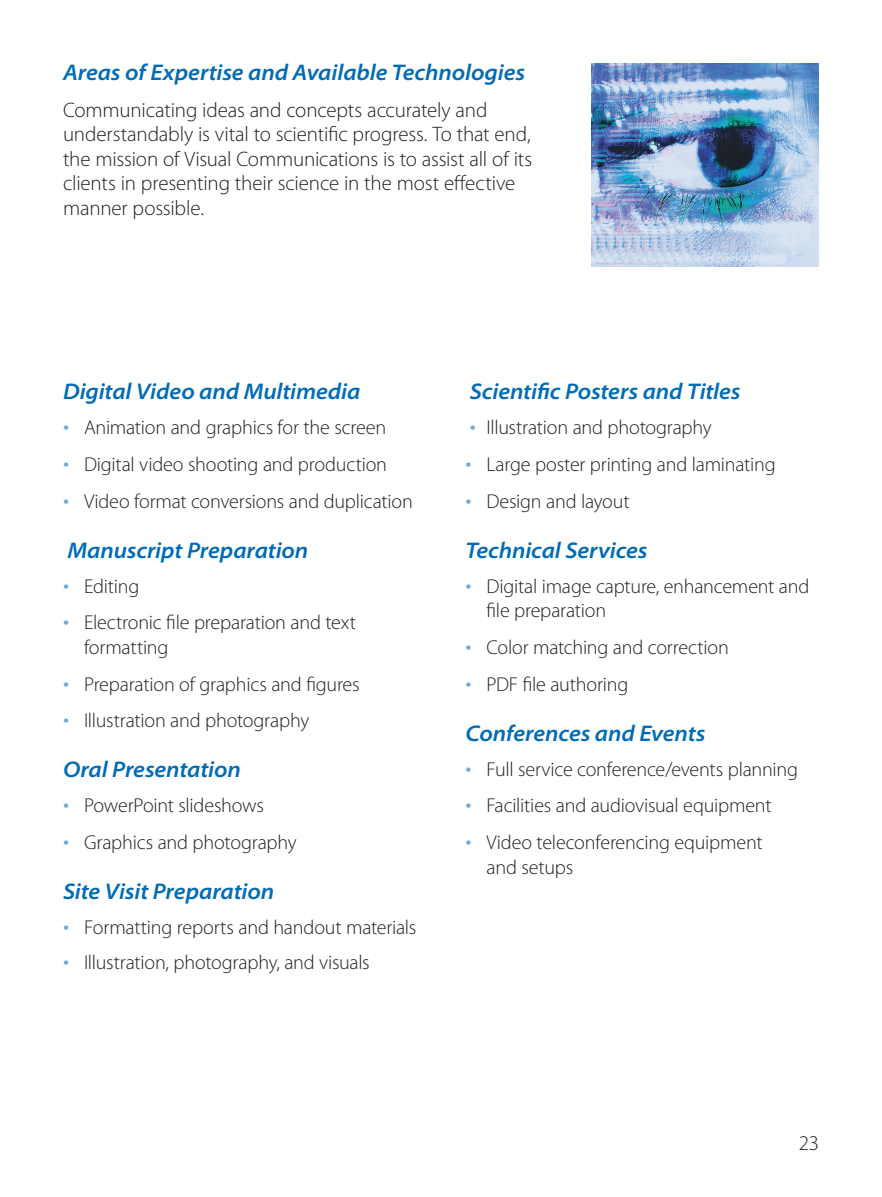
<style>
.page{position:relative;width:882px;height:1197px;background:#fff}
.page>*{position:absolute;margin:0;border:0;box-sizing:border-box;transform-origin:0 0}
._2_02_-_Subhead{font:italic 600 semi-expanded 22.75px "Myriad Pro";letter-spacing:-.005em;color:#006bb6}
._3_01_-_Body_text{font:300 21px/24.5px "Myriad Pro";letter-spacing:-.01em;color:#231f20}
._3_03_-_Bullet_text{font:300 20.12px/24.5px "Myriad Pro";letter-spacing:-.01em;color:#231f20}
.s1{font-size:24.5px;color:#72aad6}
</style>
<div class="page">
<img style="left:591px;top:63px;width:228px;height:204px">
<p class="_2_02_-_Subhead" style="left:63px;top:60px;width:464px">Areas of Expertise and Available Technologies</p>
<p class="_3_01_-_Body_text" style="left:63px;top:98px;width:471px">Communicating ideas and concepts accurately and understandably is vital to scientific progress. To that end, the mission of Visual Communications is to assist all of its clients in presenting their science in the most effective manner possible.</p>
<p class="_2_02_-_Subhead" style="left:63px;top:379px;width:299px">Digital Video and Multimedia</p>
<p class="_3_03_-_Bullet_text" style="left:63px;top:415px;width:325px"><span class="s1">•</span> Animation and graphics for the screen</p>
<p class="_3_03_-_Bullet_text" style="left:63px;top:452px;width:326px"><span class="s1">•</span> Digital video shooting and production</p>
<p class="_3_03_-_Bullet_text" style="left:63px;top:489px;width:351px"><span class="s1">•</span> Video format conversions and duplication</p>
<p class="_2_02_-_Subhead" style="left:67px;top:537px;width:243px">Manuscript Preparation</p>
<p class="_3_03_-_Bullet_text" style="left:63px;top:574px;width:78px"><span class="s1">•</span> Editing</p>
<p class="_3_03_-_Bullet_text" style="left:84px;top:611px;width:274px;text-indent:-21px"><span class="s1">•</span> Electronic file preparation and text formatting</p>
<p class="_3_03_-_Bullet_text" style="left:63px;top:672px;width:298px"><span class="s1">•</span> Preparation of graphics and figures</p>
<p class="_3_03_-_Bullet_text" style="left:63px;top:709px;width:248px"><span class="s1">•</span> Illustration and photography</p>
<p class="_2_02_-_Subhead" style="left:63px;top:757px;width:179px">Oral Presentation</p>
<p class="_3_03_-_Bullet_text" style="left:63px;top:794px;width:203px"><span class="s1">•</span> PowerPoint slideshows</p>
<p class="_3_03_-_Bullet_text" style="left:63px;top:830px;width:235px"><span class="s1">•</span> Graphics and photography</p>
<p class="_2_02_-_Subhead" style="left:63px;top:879px;width:213px">Site Visit Preparation</p>
<p class="_3_03_-_Bullet_text" style="left:63px;top:916px;width:355px"><span class="s1">•</span> Formatting reports and handout materials</p>
<p class="_3_03_-_Bullet_text" style="left:63px;top:951px;width:308px"><span class="s1">•</span> Illustration, photography, and visuals</p>
<p class="_2_02_-_Subhead" style="left:470px;top:379px;width:272px">Scientific Posters and Titles</p>
<p class="_3_03_-_Bullet_text" style="left:470px;top:415px;width:243px"><span class="s1">•</span> Illustration and photography</p>
<p class="_3_03_-_Bullet_text" style="left:466px;top:452px;width:312px"><span class="s1">•</span> Large poster printing and laminating</p>
<p class="_3_03_-_Bullet_text" style="left:466px;top:489px;width:166px"><span class="s1">•</span> Design and layout</p>
<p class="_2_02_-_Subhead" style="left:466px;top:537px;width:184px">Technical Services</p>
<p class="_3_03_-_Bullet_text" style="left:486px;top:574px;width:324px;text-indent:-21px"><span class="s1">•</span> Digital image capture, enhancement and file preparation</p>
<p class="_3_03_-_Bullet_text" style="left:466px;top:635px;width:265px"><span class="s1">•</span> Color matching and correction</p>
<p class="_3_03_-_Bullet_text" style="left:466px;top:672px;width:164px"><span class="s1">•</span> PDF file authoring</p>
<p class="_2_02_-_Subhead" style="left:466px;top:720px;width:242px">Conferences and Events</p>
<p class="_3_03_-_Bullet_text" style="left:466px;top:757px;width:334px"><span class="s1">•</span> Full service conference/events planning</p>
<p class="_3_03_-_Bullet_text" style="left:466px;top:794px;width:308px"><span class="s1">•</span> Facilities and audiovisual equipment</p>
<p class="_3_03_-_Bullet_text" style="left:487px;top:830px;width:278px;text-indent:-21px"><span class="s1">•</span> Video teleconferencing equipment and setups</p>
<p class="_3_01_-_Body_text" style="left:799px;top:1131px;width:22px">23</p>
</div>
